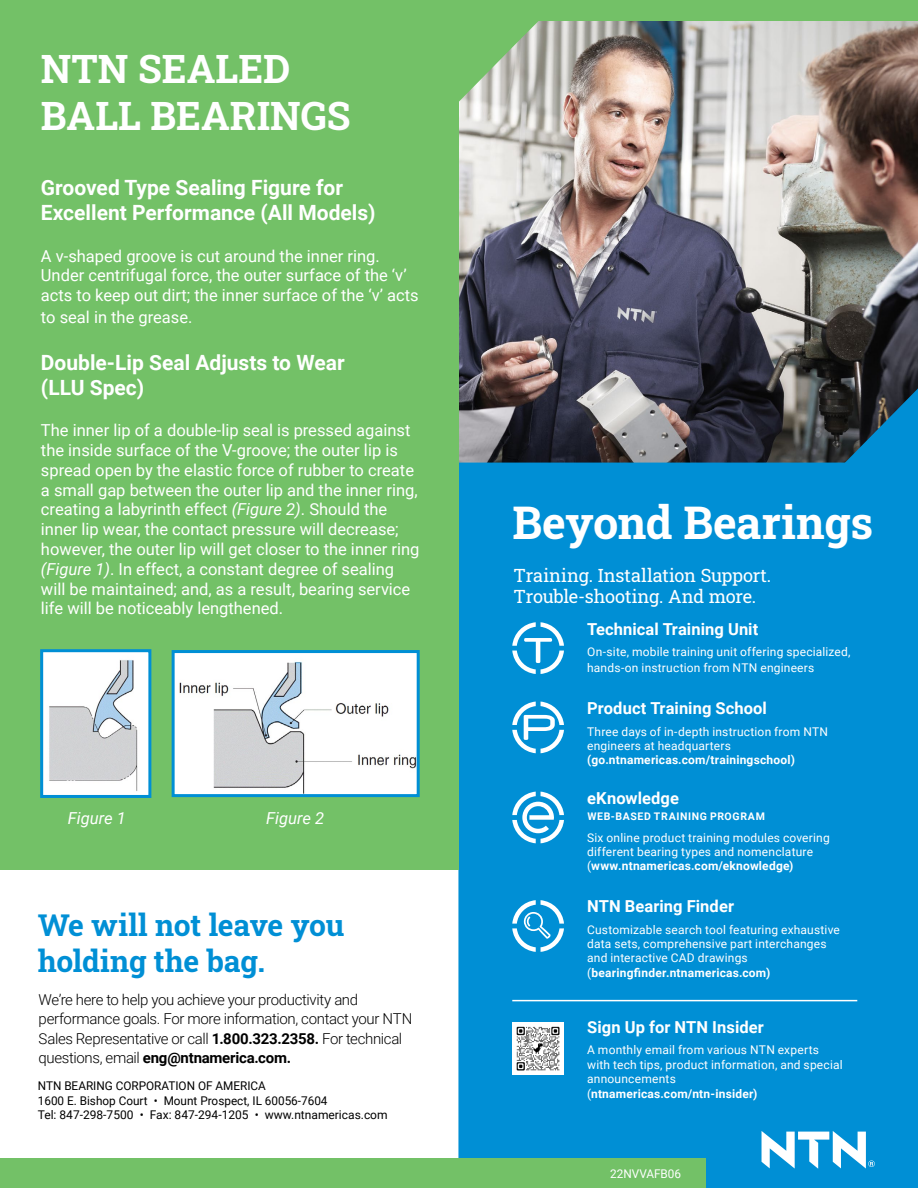
<style>
.page{position:relative;width:918px;height:1188px;background:#fff}
.page>*{position:absolute;margin:0;border:0;box-sizing:border-box;transform-origin:0 0}
.t1{font:700 45px "Roboto Slab";letter-spacing:-.01em;color:#fff}
.t2{font:700 39px/46.8px "Roboto Slab";color:#fff}
.t3{font:700 30px/36px "Roboto Slab";letter-spacing:-.01em;color:#008fd5}
.t4{font:700 21px/25.2px "Roboto";color:#fff}
.t5{font:18.15px/21.8px "Roboto Slab";letter-spacing:-.01em;color:#fff}
.t6{font:16.5px/19.8px "Roboto";color:#fff}
.t7{font:700 16.5px "Roboto";letter-spacing:.005em;color:#fff}
.t8{font:italic 16.5px "Roboto";color:#fff}
.t9{font:300 15px/19.5px "Roboto";letter-spacing:-.025em;color:#000}
.t10{font:12px/14.4px "Roboto";letter-spacing:.015em;color:#fff}
.t11{font:12px/14.4px "Roboto";color:#000}
.t12{font:700 12px "Roboto";letter-spacing:.015em;color:#fff}
.t13{font:700 10.5px "Roboto";letter-spacing:.06em;color:#fff}
.s1{font-style:italic}
.s2{font-weight:700}
</style>
<div class="page">
<img style="left:458px;top:20px;width:460px;height:443px">
<svg style="left:811px;top:376px;width:107px;height:87px;background:#214b61"></svg>
<svg style="left:458px;top:20px;width:96px;height:107px;background:#acc5a4"></svg>
<div style="left:0;top:0;width:918px;height:20px;background:#73c167"></div>
<div style="left:458px;top:463px;width:460px;height:725px;background:#008fd5"></div>
<div style="left:0;top:1159px;width:706px;height:29px;background:#73c167"></div>
<svg style="left:512px;top:622px;width:52px;height:52px"></svg>
<svg style="left:512px;top:702px;width:52px;height:51px"></svg>
<svg style="left:512px;top:792px;width:52px;height:51px"></svg>
<svg style="left:512px;top:900px;width:52px;height:52px"></svg>
<img style="left:512px;top:1022px;width:52px;height:52px">
<hr style="left:512px;top:1000px;width:345px;height:1px;background:#fff">
<svg style="left:762px;top:1131px;width:113px;height:38px"></svg>
<div style="left:0;top:0;width:458px;height:869px;background:#73c167"></div>
<img style="left:44px;top:653px;width:103px;height:141px">
<div style="left:40px;top:649px;width:111px;height:149px;border:3px solid #008fd5"></div>
<img style="left:176px;top:654px;width:240px;height:139px">
<div style="left:172px;top:650px;width:248px;height:147px;border:3px solid #008fd5"></div>
<h2 class="t2" style="left:41px;top:45px;width:311px">NTN SEALED<br>BALL BEARINGS</h2>
<p class="t4" style="left:41px;top:174px;width:336px">Grooved Type Sealing Figure for<br>Excellent Performance (All Models)</p>
<p class="t6" style="left:41px;top:245px;width:379px">A v-shaped groove is cut around the inner ring.<br>Under centrifugal force, the outer surface of the ‘v’ acts to keep out dirt; the inner surface of the ‘v’ acts</p>
<p class="t6" style="left:41px;top:306px;width:153px">to seal in the grease.</p>
<p class="t4" style="left:41px;top:349px;width:305px">Double-Lip Seal Adjusts to Wear (LLU Spec)</p>
<p class="t6" style="left:41px;top:420px;width:380px">The inner lip of a double-lip seal is pressed against the inside surface of the V-groove; the outer lip is spread open by the elastic force of rubber to create a small gap between the outer lip and the inner ring, creating a labyrinth effect <span class="s1">(Figure 2)</span>. Should the inner lip wear, the contact pressure will decrease; however, the outer lip will get closer to the inner ring <span class="s1">(Figure 1)</span>. In effect, a constant degree of sealing will be maintained; and, as a result, bearing service life will be noticeably lengthened.</p>
<p class="t8" style="left:68px;top:807px;width:60px">Figure 1</p>
<p class="t8" style="left:266px;top:807px;width:60px">Figure 2</p>
<h3 class="t3" style="left:38px;top:906px;width:308px">We will not leave you holding the bag.</h3>
<p class="t9" style="left:39px;top:989px;width:375px">We’re here to help you achieve your productivity and performance goals. For more information, contact your NTN Sales Representative or call <span class="s2">1.800.323.2358.</span> For technical questions, email <span class="s2">eng@ntnamerica.com.</span></p>
<p class="t11" style="left:38px;top:1078px;width:351px">NTN BEARING CORPORATION OF AMERICA<br>1600 E. Bishop Court • Mount Prospect, IL 60056-7604<br>Tel: 847-298-7500 • Fax: 847-294-1205 • www.ntnamericas.com</p>
<h1 class="t1" style="left:513px;top:492px;width:362px">Beyond Bearings</h1>
<p class="t5" style="left:513px;top:564px;width:259px">Training. Installation Support.<br>Trouble-shooting. And more.</p>
<p class="t7" style="left:587px;top:618px;width:173px">Technical Training Unit</p>
<p class="t10" style="left:587px;top:644px;width:265px;line-height:16px">On-site, mobile training unit offering specialized, hands-on instruction from NTN engineers</p>
<p class="t7" style="left:587px;top:697px;width:181px">Product Training School</p>
<p class="t10" style="left:587px;top:724px;width:243px">Three days of in-depth instruction from NTN engineers at headquarters</p>
<p class="t12" style="left:587px;top:752px;width:209px">(go.ntnamericas.com/trainingschool)</p>
<p class="t7" style="left:587px;top:786px;width:93px">eKnowledge</p>
<p class="t13" style="left:587px;top:809px;width:179px">WEB-BASED TRAINING PROGRAM</p>
<p class="t10" style="left:587px;top:830px;width:244px">Six online product training modules covering different bearing types and nomenclature (<span class="s2">www.ntnamericas.com/eknowledge)</span></p>
<p class="t7" style="left:587px;top:895px;width:148px">NTN Bearing Finder</p>
<p class="t10" style="left:587px;top:922px;width:254px">Customizable search tool featuring exhaustive data sets, comprehensive part interchanges and interactive CAD drawings (<span class="s2">bearingfinder.ntnamericas.com)</span></p>
<p class="t7" style="left:587px;top:1016px;width:178px">Sign Up for NTN Insider</p>
<p class="t10" style="left:587px;top:1043px;width:257px">A monthly email from various NTN experts with tech tips, product information, and special announcements (<span class="s2">ntnamericas.com/ntn-insider)</span></p>
<p class="t10" style="left:610px;top:1166px;width:72px">22NVVAFB06</p>
</div>
